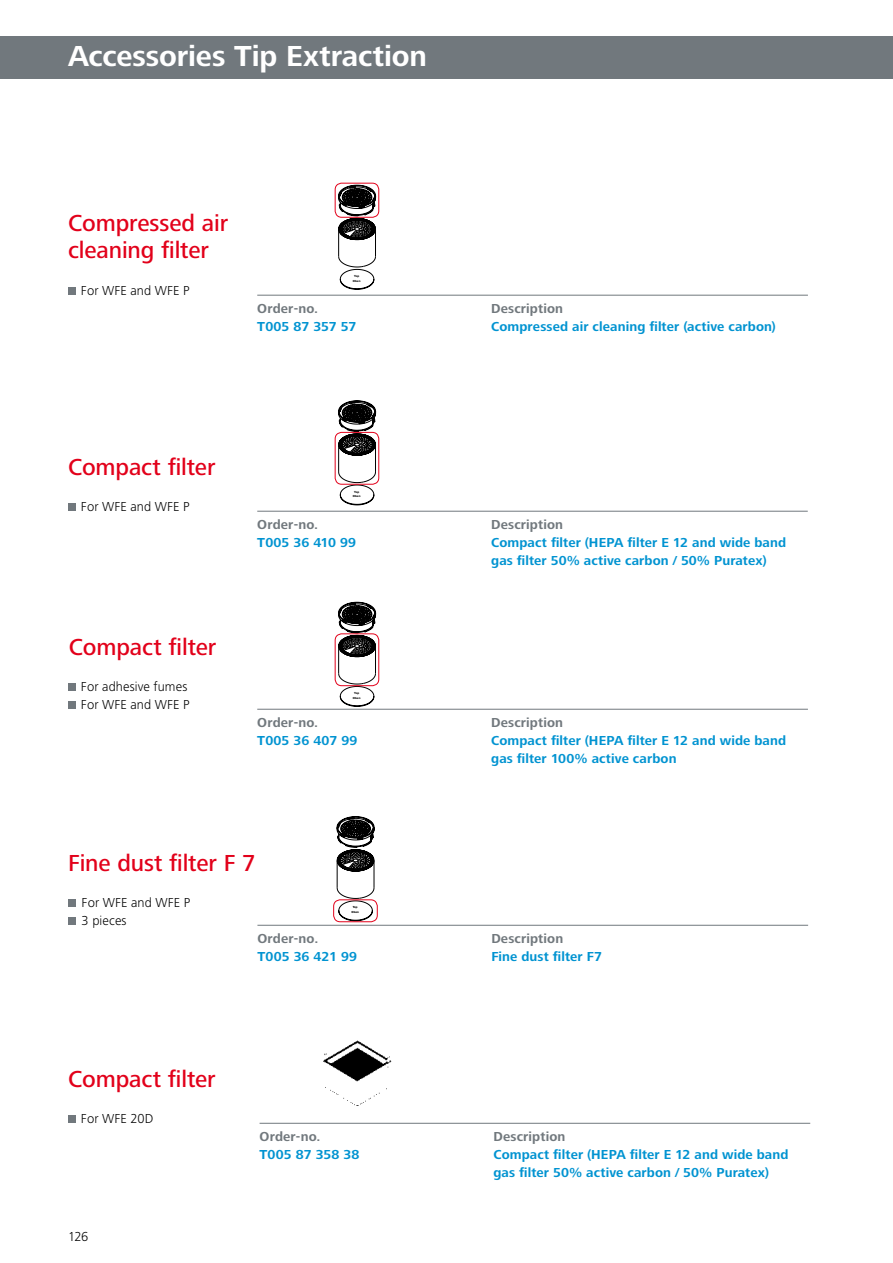
<style>
.page{position:relative;width:893px;height:1263px;background:#fff}
.page>*{position:absolute;margin:0;border:0;box-sizing:border-box;transform-origin:0 0}
.t1{font:700 30px "Frutiger Next LT";letter-spacing:-.005em;color:#fff}
.t2{font:500 24px/27px "Frutiger Next LT";letter-spacing:-.005em;color:#e2001a}
.t3{font:700 13.5px/18px "Frutiger Next LT";letter-spacing:.01em;color:#0093d1}
.t4{font:700 13.5px "Frutiger Next LT";letter-spacing:.01em;color:#71787d}
.t5{font:300 13.5px/18px "Frutiger Next LT";letter-spacing:.01em;color:#000}
.t6{font:800 2.85px/4.5px "Helvetica Neue";color:#000;text-align:center}
</style>
<div class="page">
<div style="left:0;top:36px;width:893px;height:43px;background:#71787d"></div>
<svg style="left:337px;top:816px;width:38px;height:104px"></svg>
<div style="left:333px;top:899px;width:45px;height:23px;border:1px solid #e2001a;border-radius:7px"></div>
<svg style="left:338px;top:185px;width:38px;height:105px"></svg>
<div style="left:335px;top:183px;width:44px;height:35px;border:1px solid #e2001a;border-radius:7px"></div>
<svg style="left:338px;top:401px;width:38px;height:104px"></svg>
<div style="left:335px;top:432px;width:44px;height:52px;border:1px solid #e2001a;border-radius:7px"></div>
<svg style="left:338px;top:602px;width:38px;height:105px"></svg>
<div style="left:335px;top:633px;width:44px;height:53px;border:1px solid #e2001a;border-radius:7px"></div>
<hr style="left:257px;top:295px;width:551px;height:1px;background:#71787d">
<hr style="left:257px;top:925px;width:551px;height:1px;background:#71787d">
<div style="left:69px;top:900px;width:7px;height:7px;background:#71787d"></div>
<div style="left:69px;top:918px;width:7px;height:7px;background:#71787d"></div>
<hr style="left:257px;top:709px;width:551px;height:1px;background:#71787d">
<hr style="left:260px;top:1123px;width:550px;height:1px;background:#71787d">
<div style="left:68px;top:1116px;width:7px;height:7px;background:#71787d"></div>
<div style="left:68px;top:684px;width:7px;height:7px;background:#71787d"></div>
<div style="left:68px;top:702px;width:7px;height:7px;background:#71787d"></div>
<hr style="left:257px;top:511px;width:551px;height:1px;background:#71787d">
<div style="left:68px;top:288px;width:7px;height:7px;background:#71787d"></div>
<img style="left:323px;top:1040px;width:69px;height:66px">
<div style="left:68px;top:504px;width:7px;height:7px;background:#71787d"></div>
<p class="t1" style="left:68px;top:39px;width:361px">Accessories Tip Extraction</p>
<p class="t2" style="left:68px;top:209px;width:161px">Compressed air cleaning filter</p>
<p class="t5" style="left:81px;top:281px;width:110px">For WFE and WFE P</p>
<p class="t6" style="left:353px;top:274px;width:9px">Top<br>Oben</p>
<p class="t4" style="left:257px;top:300px;width:63px">Order-no.</p>
<p class="t4" style="left:491px;top:300px;width:73px">Description</p>
<p class="t3" style="left:257px;top:317px;width:101px">T005 87 357 57</p>
<p class="t3" style="left:491px;top:317px;width:286px">Compressed air cleaning filter (active carbon)</p>
<p class="t2" style="left:68px;top:453px;width:149px">Compact filter</p>
<p class="t5" style="left:81px;top:497px;width:110px">For WFE and WFE P</p>
<p class="t2" style="left:69px;top:633px;width:149px">Compact filter</p>
<p class="t5" style="left:81px;top:677px;width:110px">For adhesive fumes<br>For WFE and WFE P</p>
<p class="t6" style="left:353px;top:489px;width:9px">Top<br>Oben</p>
<p class="t4" style="left:257px;top:516px;width:63px">Order-no.</p>
<p class="t4" style="left:491px;top:516px;width:73px">Description</p>
<p class="t3" style="left:257px;top:533px;width:100px">T005 36 410 99</p>
<p class="t3" style="left:491px;top:533px;width:297px">Compact filter (HEPA filter E 12 and wide band gas filter 50% active carbon / 50% Puratex)</p>
<p class="t6" style="left:353px;top:691px;width:9px">Top<br>Oben</p>
<p class="t4" style="left:257px;top:714px;width:63px">Order-no.</p>
<p class="t4" style="left:491px;top:714px;width:73px">Description</p>
<p class="t3" style="left:257px;top:731px;width:102px">T005 36 407 99</p>
<p class="t3" style="left:491px;top:731px;width:297px">Compact filter (HEPA filter E 12 and wide band gas filter 100% active carbon</p>
<p class="t2" style="left:68px;top:849px;width:189px">Fine dust filter F 7</p>
<p class="t5" style="left:82px;top:893px;width:110px">For WFE and WFE P<br>3 pieces</p>
<p class="t6" style="left:351px;top:905px;width:9px">Top<br>Oben</p>
<p class="t4" style="left:257px;top:930px;width:63px">Order-no.</p>
<p class="t4" style="left:491px;top:930px;width:73px">Description</p>
<p class="t3" style="left:257px;top:947px;width:101px">T005 36 421 99</p>
<p class="t3" style="left:491px;top:947px;width:112px">Fine dust filter F7</p>
<p class="t2" style="left:68px;top:1065px;width:149px">Compact filter</p>
<p class="t5" style="left:81px;top:1109px;width:74px">For WFE 20D</p>
<p class="t5" style="left:68px;top:1228px;width:22px">126</p>
<p class="t4" style="left:260px;top:1128px;width:63px">Order-no.</p>
<p class="t4" style="left:493px;top:1128px;width:73px">Description</p>
<p class="t3" style="left:260px;top:1145px;width:101px">T005 87 358 38</p>
<p class="t3" style="left:493px;top:1145px;width:297px">Compact filter (HEPA filter E 12 and wide band gas filter 50% active carbon / 50% Puratex)</p>
</div>
